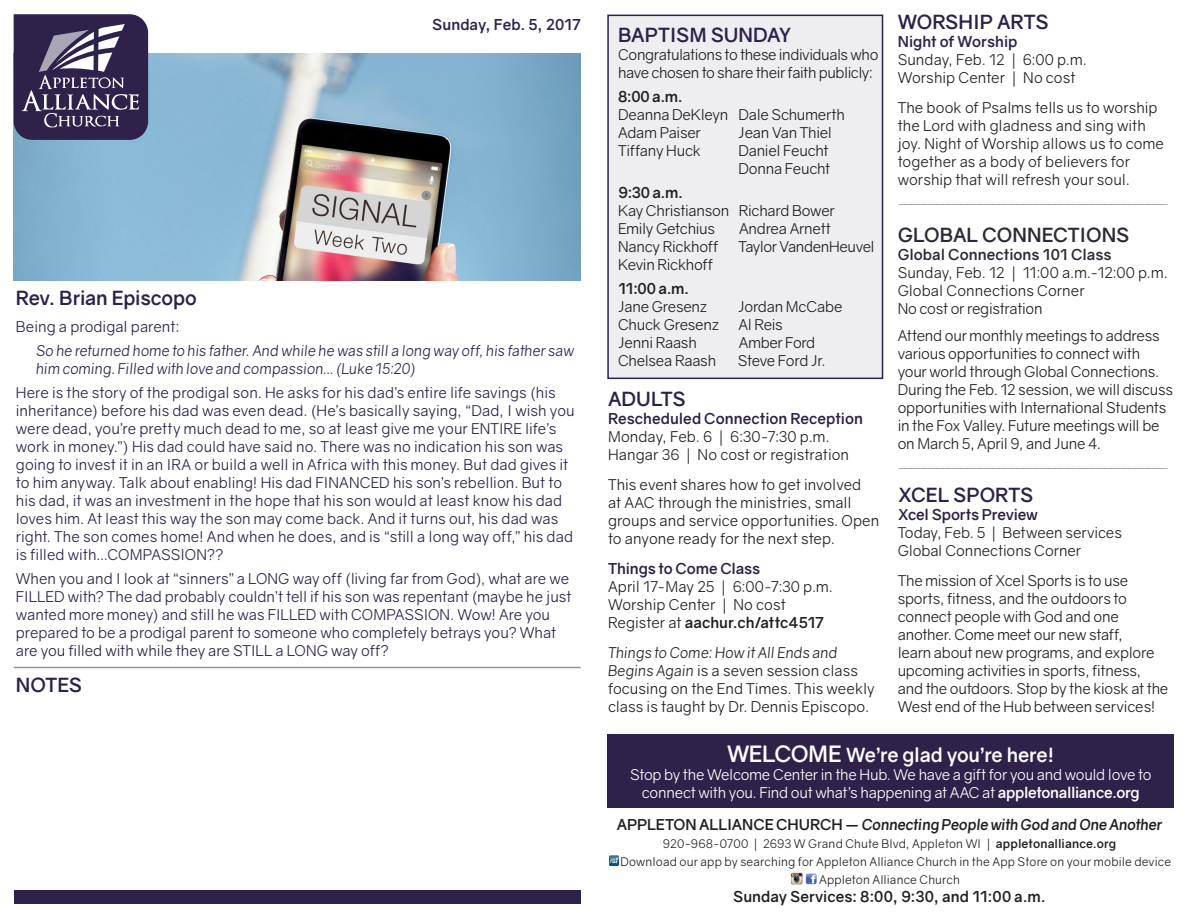
<style>
.page{position:relative;width:1188px;height:918px;background:#fff}
.page>*{position:absolute;margin:0;border:0;box-sizing:border-box;transform-origin:0 0}
.Subheads_3{font:700 19.5px "Gravity";letter-spacing:-.005em;color:#2e214a}
.Subheads_3-2{font:700 19.5px "Gravity";letter-spacing:-.01em;color:#fff}
.Subheads_3-3{font:700 19.5px "Gravity";letter-spacing:-.005em;color:#2b2a38}
.Subheads_3-4{font:15px/18px "Gravity";letter-spacing:-.015em;color:#231f20}
.Subheads_3-5{font:15px/18px "Gravity";color:#2e214a}
.Subheads_3-6{font:15px/18px "Gravity";letter-spacing:.005em;color:#231f20}
.Subheads_3-7{font:15px/18px "Gravity";letter-spacing:-.015em;color:#fff;text-align:center}
.Subheads_3-8{font:italic 15px/18px "Gravity";color:#2e214a}
.Subheads_3-9{font:15px "Gravity";color:#939598}
.Subheads_3-10{font:italic 700 15px "Gravity";letter-spacing:-.01em;color:#231f20}
.Subheads_3-11{font:700 15px "Gravity";letter-spacing:.005em;color:#231f20}
.Subheads_3-12{font:700 15px "Gravity";color:#2e214a}
.Subheads_3-13{font:12px "Gravity";letter-spacing:.01em;color:#231f20}
.s1{font-weight:700;color:#2e214a}
.s2{font-weight:700;color:#2b2a38}
.s3{font-size:22.5px}
.s4{font-weight:700}
.s5{font-style:normal}
.s6{font-style:italic}
</style>
<div class="page">
<img style="left:13px;top:54px;width:567px;height:226px">
<hr style="left:14px;top:667px;width:567px;height:1px;background:#939598">
<div style="left:14px;top:890px;width:567px;height:14px;background:#2e214a"></div>
<svg style="left:14px;top:14px;width:134px;height:126px;background:#4e4467"></svg>
<div style="left:607px;top:734px;width:567px;height:74px;background:#2e214a"></div>
<svg style="left:609px;top:855px;width:11px;height:11px"></svg>
<svg style="left:790px;top:873px;width:27px;height:12px"></svg>
<div style="left:608px;top:15px;width:275px;height:363px;background:#eeedf0"></div>
<div style="left:607px;top:15px;width:276px;height:364px;border:2px solid #2e214a"></div>
<p class="Subheads_3-12" style="left:432px;top:15px;width:150px">Sunday, Feb. 5, 2017</p>
<p class="Subheads_3" style="left:16px;top:286px;width:182px">Rev. Brian Episcopo</p>
<p class="Subheads_3-5" style="left:16px;top:318px;width:165px">Being a prodigal parent:</p>
<p class="Subheads_3-8" style="left:36px;top:342px;width:540px">So he returned home to his father. And while he was still a long way off, his father saw him coming. Filled with love and compassion... (Luke 15:20)</p>
<p class="Subheads_3-5" style="left:16px;top:384px;width:560px">Here is the story of the prodigal son. He asks for his dad’s entire life savings (his inheritance) before his dad was even dead. (He’s basically saying, “Dad, I wish you were dead, you’re pretty much dead to me, so at least give me your ENTIRE life’s work in money.”) His dad could have said no. There was no indication his son was going to invest it in an IRA or build a well in Africa with this money. But dad gives it to him anyway. Talk about enabling! His dad FINANCED his son’s rebellion. But to his dad, it was an investment in the hope that his son would at least know his dad loves him. At least this way the son may come back. And it turns out, his dad was right. The son comes home! And when he does, and is “still a long way off,” his dad is filled with...COMPASSION??</p>
<p class="Subheads_3-5" style="left:16px;top:570px;width:557px">When you and I look at “sinners” a LONG way off (living far from God), what are we FILLED with? The dad probably couldn’t tell if his son was repentant (maybe he just wanted more money) and still he was FILLED with COMPASSION. Wow! Are you prepared to be a prodigal parent to someone who completely betrays you? What are you filled with while they are STILL a LONG way off?</p>
<p class="Subheads_3" style="left:16px;top:673px;width:68px">NOTES</p>
<p class="Subheads_3" style="left:898px;top:10px;width:152px">WORSHIP ARTS</p>
<p class="Subheads_3-6" style="left:898px;top:33px;width:191px"><span class="s1">Night of Worship<br></span>Sunday, Feb. 12 | 6:00 p.m.<br>Worship Center | No cost</p>
<p class="Subheads_3-4" style="left:898px;top:99px;width:268px">The book of Psalms tells us to worship the Lord with gladness and sing with joy. Night of Worship allows us to come together as a body of believers for worship that will refresh your soul.</p>
<p class="Subheads_3-9" style="left:898px;top:189px;width:272px">___________________________________________</p>
<p class="Subheads_3-3" style="left:898px;top:223px;width:233px">GLOBAL CONNECTIONS</p>
<p class="Subheads_3-4" style="left:898px;top:246px;width:272px"><span class="s2">Global Connections 101 Class<br></span>Sunday, Feb. 12 | 11:00 a.m.-12:00 p.m.<br>Global Connections Corner<br>No cost or registration</p>
<p class="Subheads_3-4" style="left:898px;top:327px;width:277px">Attend our monthly meetings to address various opportunities to connect with your world through Global Connections.<br>During the Feb. 12 session, we will discuss opportunities with International Students in the Fox Valley. Future meetings will be on March 5, April 9, and June 4.</p>
<p class="Subheads_3-9" style="left:898px;top:453px;width:272px">___________________________________________</p>
<p class="Subheads_3" style="left:898px;top:483px;width:137px">XCEL SPORTS</p>
<p class="Subheads_3-4" style="left:898px;top:505px;width:226px"><span class="s1">Xcel Sports Preview<br></span>Today, Feb. 5 | Between services<br>Global Connections Corner</p>
<p class="Subheads_3-4" style="left:898px;top:571px;width:272px">The mission of Xcel Sports is to use sports, fitness, and the outdoors to connect people with God and one another. Come meet our new staff,<br>learn about new programs, and explore upcoming activities in sports, fitness, and the outdoors. Stop by the kiosk at the West end of the Hub between services!</p>
<p class="Subheads_3-2" style="left:727px;top:743px;width:329px"><span class="s3">WELCOME</span> We’re glad you’re here!</p>
<p class="Subheads_3-7" style="left:630px;top:766px;width:523px">Stop by the Welcome Center in the Hub. We have a gift for you and would love to connect with you. Find out what’s happening at AAC at <span class="s4">appletonalliance.org</span></p>
<p class="Subheads_3-10" style="left:617px;top:815px;width:547px"><span class="s5">APPLETON ALLIANCE CHURCH —</span> Connecting People with God and One Another</p>
<p class="Subheads_3-13" style="left:663px;top:836px;width:455px">920-968-0700 | 2693 W Grand Chute Blvd, Appleton WI | <span class="s4">appletonalliance.org</span></p>
<p class="Subheads_3-13" style="left:621px;top:854px;width:552px">Download our app by searching for Appleton Alliance Church in the App Store on your mobile device</p>
<p class="Subheads_3-13" style="left:819px;top:872px;width:142px">Appleton Alliance Church</p>
<p class="Subheads_3-11" style="left:733px;top:887px;width:314px">Sunday Services: 8:00, 9:30, and 11:00 a.m.</p>
<p class="Subheads_3" style="left:618px;top:22px;width:175px">BAPTISM SUNDAY</p>
<p class="Subheads_3-4" style="left:618px;top:45px;width:262px">Congratulations to these individuals who have chosen to share their faith publicly:</p>
<p class="Subheads_3-4" style="left:618px;top:87px;width:228px"><span class="s4">8:00 a.m.<br></span>Deanna DeKleyn Dale Schumerth<br>Adam Paiser</p>
<p class="Subheads_3-4" style="left:738px;top:123px;width:95px">Jean Van Thiel</p>
<p class="Subheads_3-4" style="left:618px;top:141px;width:84px">Tiffany Huck</p>
<p class="Subheads_3-4" style="left:738px;top:141px;width:93px">Daniel Feucht<br>Donna Feucht</p>
<p class="Subheads_3-4" style="left:618px;top:183px;width:218px"><span class="s4">9:30 a.m.<br></span>Kay Christianson Richard Bower<br>Emily Getchius</p>
<p class="Subheads_3-4" style="left:739px;top:219px;width:93px">Andrea Arnett</p>
<p class="Subheads_3-4" style="left:618px;top:237px;width:102px">Nancy Rickhoff</p>
<p class="Subheads_3-4" style="left:738px;top:237px;width:138px">Taylor VandenHeuvel</p>
<p class="Subheads_3-4" style="left:618px;top:255px;width:97px">Kevin Rickhoff</p>
<p class="Subheads_3-4" style="left:618px;top:279px;width:91px"><span class="s4">11:00 a.m.<br></span>Jane Gresenz</p>
<p class="Subheads_3-4" style="left:738px;top:297px;width:106px">Jordan McCabe</p>
<p class="Subheads_3-4" style="left:618px;top:315px;width:102px">Chuck Gresenz</p>
<p class="Subheads_3-4" style="left:738px;top:315px;width:46px">Al Reis</p>
<p class="Subheads_3-4" style="left:618px;top:333px;width:80px">Jenni Raash</p>
<p class="Subheads_3-4" style="left:739px;top:333px;width:78px">Amber Ford</p>
<p class="Subheads_3-4" style="left:618px;top:351px;width:100px">Chelsea Raash</p>
<p class="Subheads_3-4" style="left:738px;top:351px;width:89px">Steve Ford Jr.</p>
<p class="Subheads_3" style="left:608px;top:387px;width:79px">ADULTS</p>
<p class="Subheads_3-6" style="left:608px;top:410px;width:256px"><span class="s1">Rescheduled Connection Reception<br></span>Monday, Feb. 6 | 6:30-7:30 p.m.<br>Hangar 36 | No cost or registration</p>
<p class="Subheads_3-6" style="left:608px;top:476px;width:273px">This event shares how to get involved<br>at AAC through the ministries, small groups and service opportunities. Open to anyone ready for the next step.</p>
<p class="Subheads_3-6" style="left:608px;top:560px;width:226px"><span class="s1">Things to Come Class<br></span>April 17-May 25 | 6:00-7:30 p.m.<br>Worship Center | No cost<br>Register at <span class="s4">aachur.ch/attc4517</span></p>
<p class="Subheads_3-6" style="left:608px;top:644px;width:268px"><span class="s6">Things to Come: How it All Ends and Begins Again</span> is a seven session class focusing on the End Times. This weekly class is taught by Dr. Dennis Episcopo.</p>
</div>
